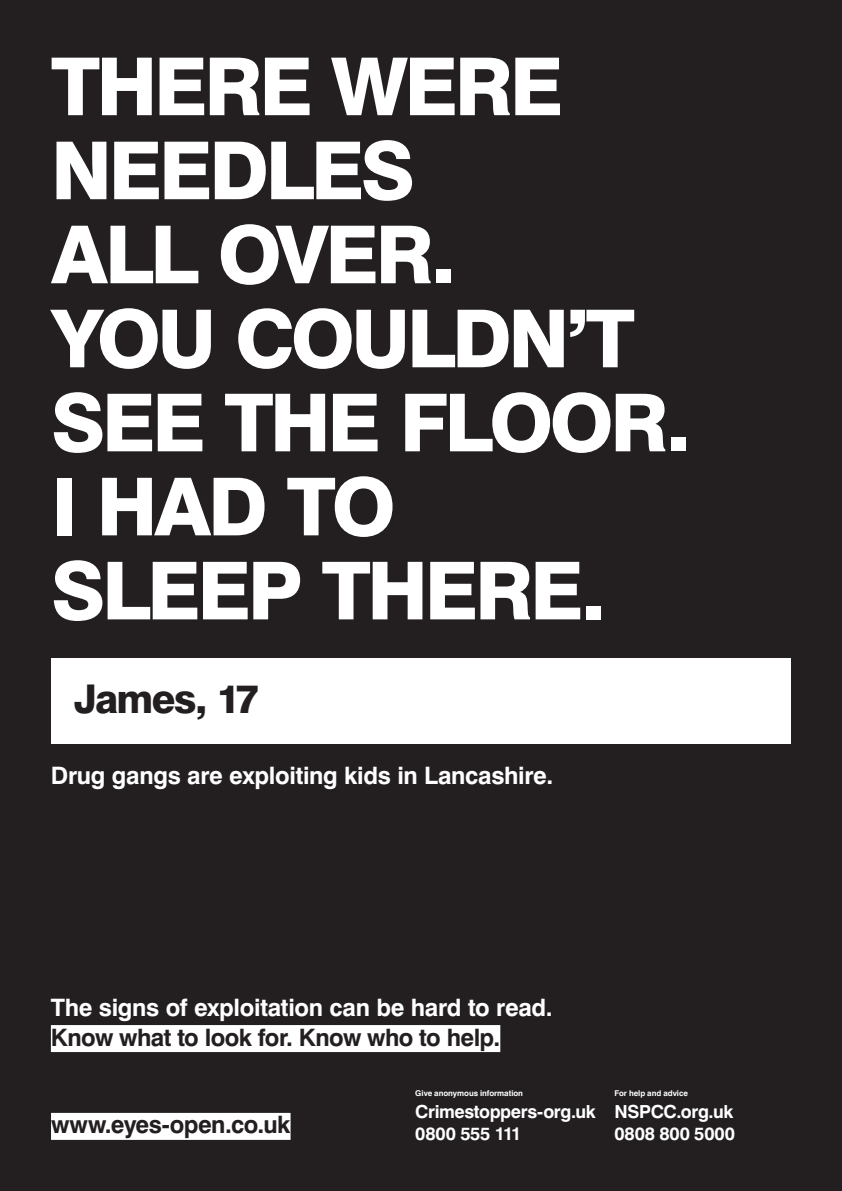
<style>
.page{position:relative;width:842px;height:1191px;background:#231f20}
.page>*{position:absolute;margin:0;border:0;box-sizing:border-box;transform-origin:0 0}
.t1{font:800 80px/84px "Swiss 721 BT";letter-spacing:-.045em;color:#fff}
.t2{font:800 39.6px "Swiss 721 BT";letter-spacing:-.045em;color:#231f20}
.t3{font:700 24px/30px "Swiss 721 BT";letter-spacing:-.015em;color:#fff}
.t4{font:700 24px "Swiss 721 BT";letter-spacing:-.025em;color:#231f20}
.t5{font:700 18px/22px "Swiss 721 BT";letter-spacing:-.02em;color:#fff}
.t6{font:700 8px "Swiss 721 BT";letter-spacing:-.005em;color:#fff}
.s1{color:#231f20}
</style>
<div class="page">
<div style="left:51px;top:658px;width:740px;height:85px;background:#fff"></div>
<div style="left:51px;top:1025px;width:449px;height:27px;background:#fff"></div>
<div style="left:51px;top:1112px;width:240px;height:27px;background:#fff"></div>
<p class="t1" style="left:51px;top:44px;width:641px">THERE WERE<br>NEEDLES<br>ALL OVER.<br>YOU COULDN’T<br>SEE THE FLOOR.<br>I HAD TO<br>SLEEP THERE.</p>
<p class="t2" style="left:74px;top:674px;width:187px">James, 17</p>
<p class="t3" style="left:51px;top:760px;width:504px">Drug gangs are exploiting kids in Lancashire.</p>
<p class="t3" style="left:51px;top:991px;width:503px">The signs of exploitation can be hard to read.<br><span class="s1">Know what to look for. Know who to help.</span></p>
<p class="t4" style="left:51px;top:1110px;width:241px">www.eyes-open.co.uk</p>
<p class="t6" style="left:415px;top:1088px;width:109px">Give anonymous information</p>
<p class="t6" style="left:614px;top:1088px;width:75px">For help and advice</p>
<p class="t5" style="left:415px;top:1100px;width:182px">Crimestoppers-org.uk<br>0800 555 111</p>
<p class="t5" style="left:614px;top:1100px;width:122px">NSPCC.org.uk<br>0808 800 5000</p>
</div>
